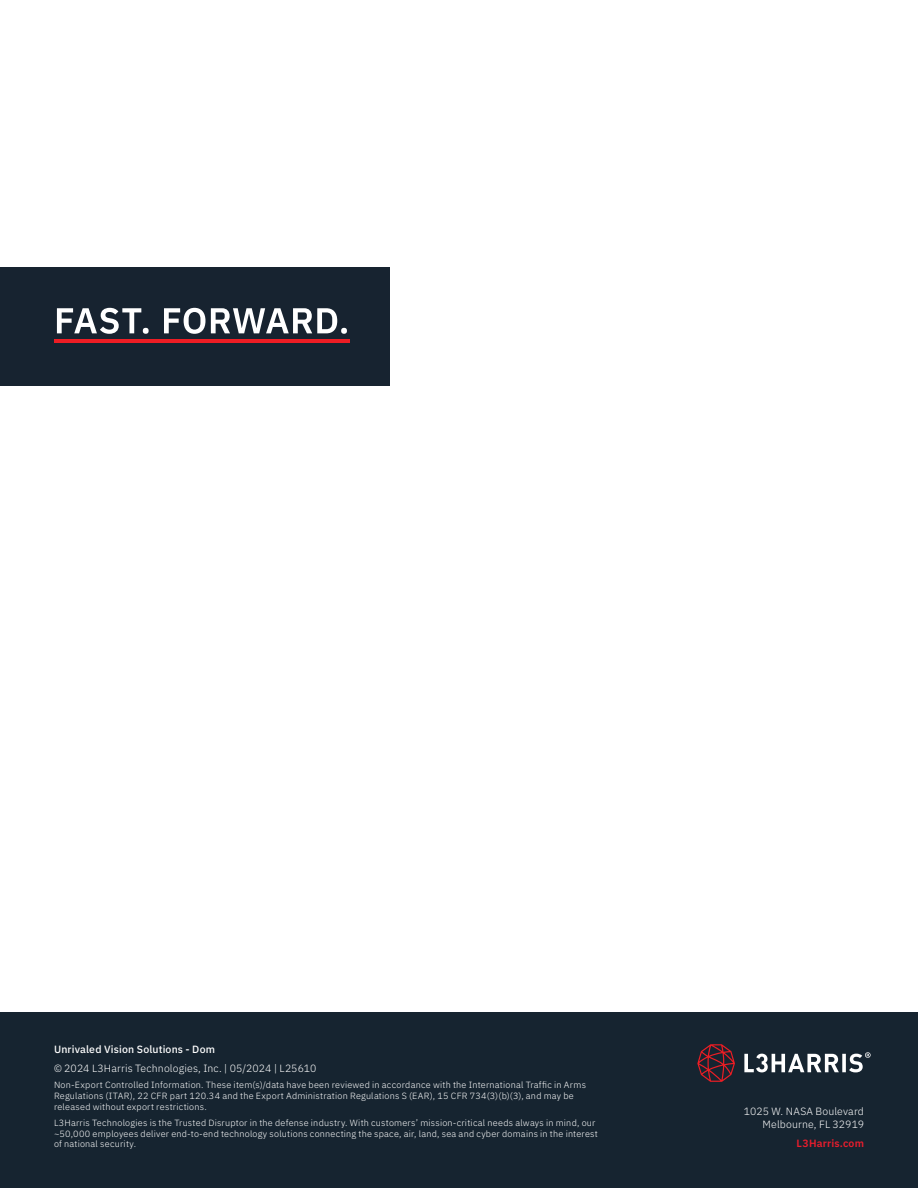
<style>
.page{position:relative;width:918px;height:1188px;background:#fff}
.page>*{position:absolute;margin:0;border:0;box-sizing:border-box;transform-origin:0 0}
.t1{font:300 10.5px/13.5px "IBM Plex Sans";letter-spacing:.01em;color:#fff;text-align:right}
.t2{font:500 10.5px "IBM Plex Sans";letter-spacing:.015em;color:#fff}
.t3{font:600 10.5px "IBM Plex Sans";letter-spacing:.015em;color:#e91d2d}
.t4{font:300 9px/10.8px "IBM Plex Sans";letter-spacing:.025em;color:#fff}
</style>
<div class="page">
<div style="left:0;top:268px;width:390px;height:118px;background:#172330"></div>
<svg style="left:57px;top:308px;width:290px;height:26px"></svg>
<hr style="left:54px;top:339px;width:296px;height:3px;background:#ed1d24">
<div style="left:0;top:1012px;width:918px;height:176px;background:#162430"></div>
<svg style="left:697px;top:1044px;width:38px;height:38px"></svg>
<svg style="left:744px;top:1052px;width:127px;height:20px"></svg>
<p class="t2" style="left:54px;top:1042px;width:163px">Unrivaled Vision Solutions - Dom</p>
<p class="t1" style="left:54px;top:1061px;width:264px">© 2024 L3Harris Technologies, Inc. | 05/2024 | L25610</p>
<p class="t4" style="left:54px;top:1079px;width:534px">Non-Export Controlled Information. These item(s)/data have been reviewed in accordance with the International Traffic in Arms<br>Regulations (ITAR), 22 CFR part 120.34 and the Export Administration Regulations S (EAR), 15 CFR 734(3)(b)(3), and may be released without export restrictions.</p>
<p class="t4" style="left:54px;top:1117px;width:546px">L3Harris Technologies is the Trusted Disruptor in the defense industry. With customers’ mission-critical needs always in mind, our ~50,000 employees deliver end-to-end technology solutions connecting the space, air, land, sea and cyber domains in the interest of national security.</p>
<p class="t1" style="left:744px;top:1103px;width:122px">1025 W. NASA Boulevard<br>Melbourne, FL 32919</p>
<p class="t3" style="left:797px;top:1135px;width:69px">L3Harris.com</p>
</div>
